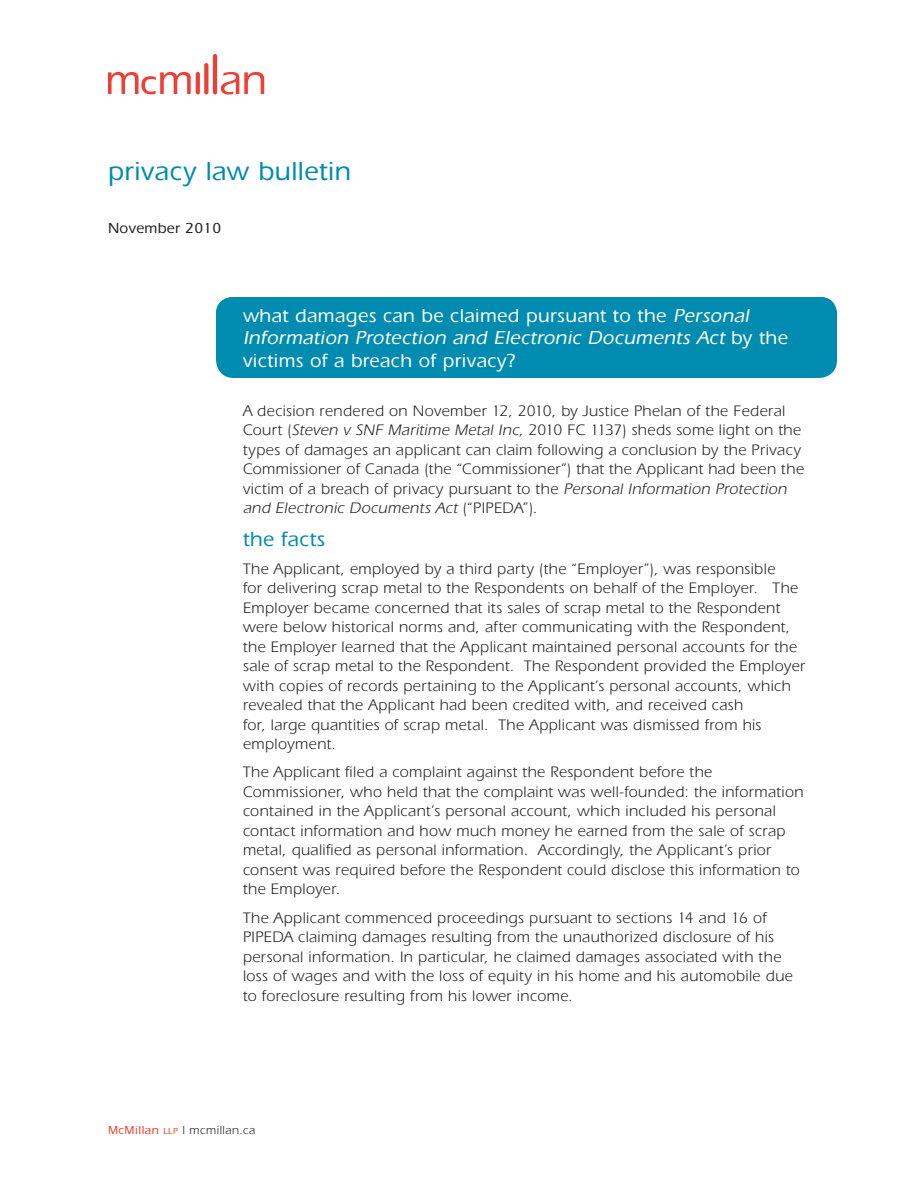
<style>
.page{position:relative;width:918px;height:1188px;background:#fff}
.page>*{position:absolute;margin:0;border:0;box-sizing:border-box;transform-origin:0 0}
.Bulletin_Type{font:500 27px "Mc Millan";letter-spacing:.02em;color:#008bb0}
.Subtitle_1{font:500 21px "Mc Millan";letter-spacing:.02em;color:#008bb0}
.Bulletin_Title{font:500 19.5px/22.5px "Mc Millan";letter-spacing:.02em;color:#fff}
.Paragraph_Text_1{font:15.75px/19.5px "Mc Millan";letter-spacing:.025em;color:#231f20}
.Bulletin_Date{font:500 15px "Mc Millan";letter-spacing:.02em;color:#231f20}
.t1{font:12px "Mc Millan";letter-spacing:.04em;color:#231f20}
.s1{font-style:italic}
.s2{font-weight:500;color:#ef3e2a}
.s3{font-weight:500;font-size:9px;color:#ef3e2a}
</style>
<div class="page">
<svg style="left:108px;top:72px;width:83px;height:22px"></svg>
<svg style="left:221px;top:72px;width:43px;height:22px"></svg>
<svg style="left:196px;top:72px;width:4px;height:22px"></svg>
<svg style="left:204px;top:63px;width:4px;height:31px"></svg>
<hr style="left:213px;top:54px;width:4px;height:40px;background:#ee3e36;border-radius:2px">
<div style="left:216px;top:297px;width:621px;height:81px;background:#008bb0;border-radius:18px"></div>
<p class="Bulletin_Type" style="left:108px;top:155px;width:245px">privacy law bulletin</p>
<p class="Bulletin_Date" style="left:108px;top:219px;width:115px">November 2010</p>
<p class="Bulletin_Title" style="left:243px;top:304px;width:547px">what damages can be claimed pursuant to the <span class="s1">Personal<br>Information Protection and Electronic Documents Act</span> by t h e victims of a breach of privacy?</p>
<p class="Paragraph_Text_1" style="left:243px;top:401px;width:563px">A decision rendered on November 12, 2010, by Justice Phelan of the Federal Court (<span class="s1">Steven v SNF Maritime Metal Inc,</span> 2010 FC 1137) sheds some light on the types of damages an applicant can claim following a conclusion by the Privacy Commissioner of Canada (the “Commissioner”) that the Applicant had been the victim of a breach of privacy pursuant to the <span class="s1">Personal Information Protection and Electronic Documents Act</span> ( “ P I P E DA” ).</p>
<p class="Subtitle_1" style="left:243px;top:527px;width:84px">the facts</p>
<p class="Paragraph_Text_1" style="left:243px;top:559px;width:564px">The Applicant, employed by a third party (the “Employer”), was responsible<br>for delivering scrap metal to the Respondents on behalf of the Employer. The Employer became concerned that its sales of scrap metal to the Respondent were below historical norms and, after communicating with the Respondent, the Employer learned that the Applicant maintained personal accounts for the sale of scrap metal to the Respondent. The Respondent provided the Employer with copies of records pertaining to the Applicant’s personal accounts, which revealed that the Applicant had been credited with, and received cash<br>for, large quantities of scrap metal. The Applicant was dismissed from his employment.</p>
<p class="Paragraph_Text_1" style="left:243px;top:762px;width:562px">The Applicant filed a complaint against the Respondent before the Commissioner, who held that the complaint was well-founded: the information contained in the Applicant’s personal account, which included his personal contact information and how much money he earned from the sale of scrap metal, qualified as personal information. Accordingly, the Applicant’s prior consent was required before the Respondent could disclose this information to the Employer.</p>
<p class="Paragraph_Text_1" style="left:243px;top:908px;width:551px">The Applicant commenced proceedings pursuant to sections 14 and 16 of PIPEDA claiming damages resulting from the unauthorized disclosure of his personal information. In particular, he claimed damages associated with the loss of wages and with the loss of equity in his home and his automobile due to foreclosure resulting from his lower income.</p>
<p class="t1" style="left:108px;top:1123px;width:149px"><span class="s2">McMillan</span> <span class="s3">LLP</span> | mcmillan.ca</p>
</div>
